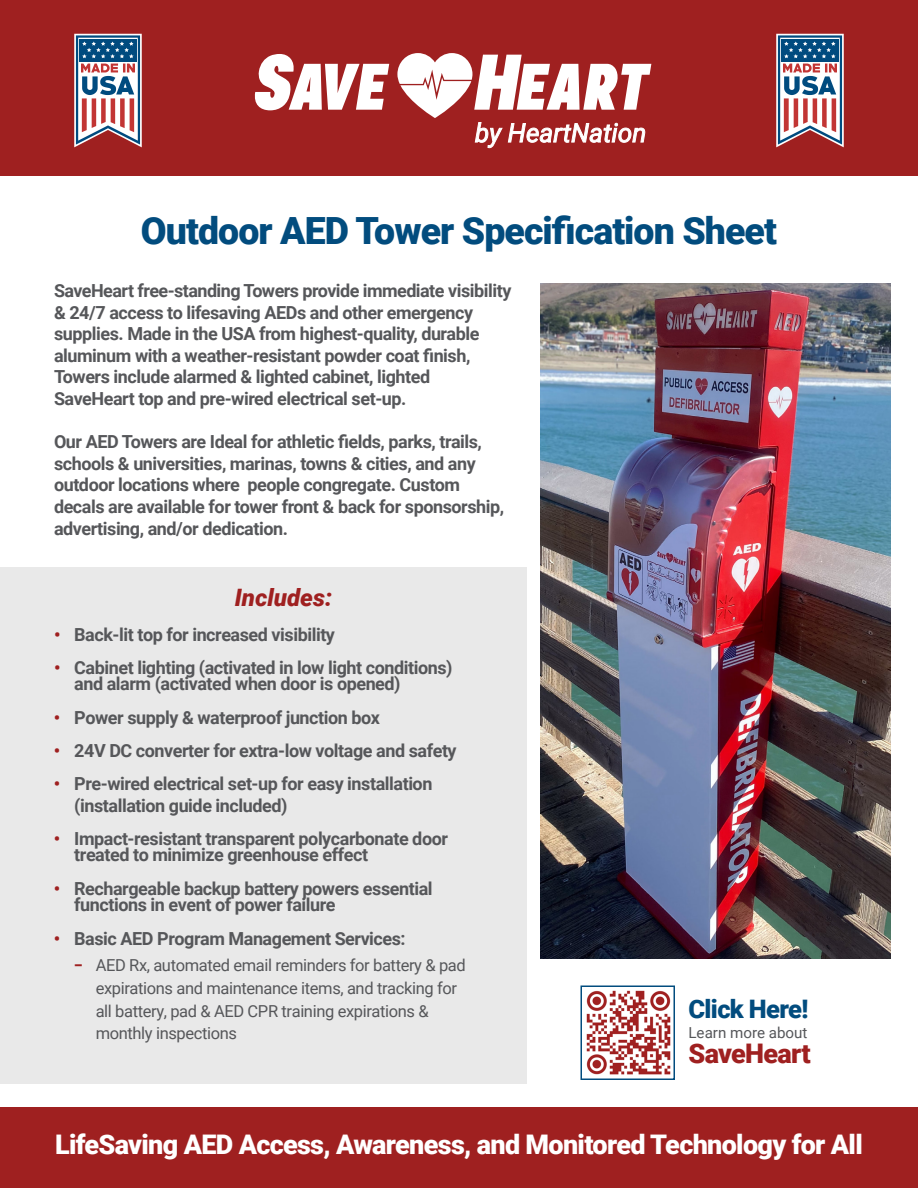
<style>
.page{position:relative;width:918px;height:1188px;background:#fff}
.page>*{position:absolute;margin:0;border:0;box-sizing:border-box;transform-origin:0 0}
.t1{font:900 37.5px "Roboto";letter-spacing:-.025em;color:#024c7e}
.t2{font:900 27px "Roboto";letter-spacing:-.025em;color:#fff}
.t3{font:900 27px "Roboto";letter-spacing:-.025em;color:#9f2020}
.t4{font:900 25.5px "Roboto";letter-spacing:-.025em;color:#024c7e}
.t5{font:italic 900 24px "Roboto";color:#9f2020}
.t6{font:700 18px/21.6px "Roboto";letter-spacing:-.025em;color:#56575a}
.t7{font:16.5px/22.8px "Roboto";letter-spacing:-.025em;color:#56575a}
.t8{font:15.15px "Roboto";color:#56575a}
.s1{color:#9f2020}
.s2{font-weight:700;color:#9f2020}
</style>
<div class="page">
<div style="left:0;top:0;width:918px;height:176px;background:#9f2020"></div>
<div style="left:0;top:567px;width:526px;height:517px;background:#e9e9e9"></div>
<img style="left:540px;top:284px;width:351px;height:674px">
<div style="left:0;top:1107px;width:918px;height:81px;background:#9f2020"></div>
<svg style="left:74px;top:34px;width:68px;height:113px;background:#9994a5"></svg>
<svg style="left:254px;top:54px;width:135px;height:56px"></svg>
<svg style="left:397px;top:53px;width:254px;height:96px"></svg>
<svg style="left:776px;top:34px;width:68px;height:113px;background:#9994a5"></svg>
<img style="left:586px;top:990px;width:85px;height:85px">
<div style="left:580px;top:986px;width:95px;height:94px;border:2px solid #024c7e"></div>
<p class="t1" style="left:141px;top:204px;width:637px">Outdoor AED Tower Specification Sheet</p>
<p class="t6" style="left:54px;top:279px;width:459px">SaveHeart free-standing Towers provide immediate visibility &amp; 24/7 access to lifesaving AEDs and other emergency supplies. Made in the USA from highest-quality, durable aluminum with a weather-resistant powder coat finish, Towers include alarmed &amp; lighted cabinet, lighted SaveHeart top and pre-wired electrical set-up.</p>
<p class="t6" style="left:54px;top:430px;width:452px">Our AED Towers are Ideal for athletic fields, parks, trails, schools &amp; universities, marinas, towns &amp; cities, and any outdoor locations where people congregate. Custom decals are available for tower front &amp; back for sponsorship, advertising, and/or dedication.</p>
<p class="t5" style="left:235px;top:580px;width:99px">Includes:</p>
<p class="t6" style="left:54px;top:623px;width:283px"><span class="s1">•</span> Back-lit top for increased visibility</p>
<p class="t6" style="left:74px;top:659px;width:380px;line-height:16.2px;text-indent:-20px"><span class="s1">•</span> Cabinet lighting (activated in low light conditions) and alarm (activated when door is opened)</p>
<p class="t6" style="left:54px;top:706px;width:328px"><span class="s1">•</span> Power supply &amp; waterproof junction box</p>
<p class="t6" style="left:54px;top:739px;width:404px"><span class="s1">•</span> 24V DC converter for extra-low voltage and safety</p>
<p class="t6" style="left:74px;top:772px;width:360px;text-indent:-20px"><span class="s1">•</span> Pre-wired electrical set-up for easy installation (installation guide included)</p>
<p class="t6" style="left:74px;top:830px;width:375px;line-height:16.2px;text-indent:-20px"><span class="s1">•</span> Impact-resistant transparent polycarbonate door treated to minimize greenhouse effect</p>
<p class="t6" style="left:74px;top:880px;width:360px;line-height:16.2px;text-indent:-20px"><span class="s1">•</span> Rechargeable backup battery powers essential functions in event of power failure</p>
<p class="t6" style="left:54px;top:927px;width:353px"><span class="s1">•</span> Basic AED Program Management Services:</p>
<p class="t7" style="left:96px;top:953px;width:372px;text-indent:-22px"><span class="s2">−</span> AED Rx, automated email reminders for battery &amp; pad expirations and maintenance items, and tracking for all battery, pad &amp; AED CPR training expirations &amp; monthly inspections</p>
<p class="t4" style="left:688px;top:991px;width:122px">Click Here!</p>
<p class="t8" style="left:688px;top:1022px;width:121px">Learn more about</p>
<p class="t3" style="left:688px;top:1035px;width:124px">SaveHeart</p>
<p class="t2" style="left:55px;top:1126px;width:809px">LifeSaving AED Access, Awareness, and Monitored Technology for All</p>
</div>
